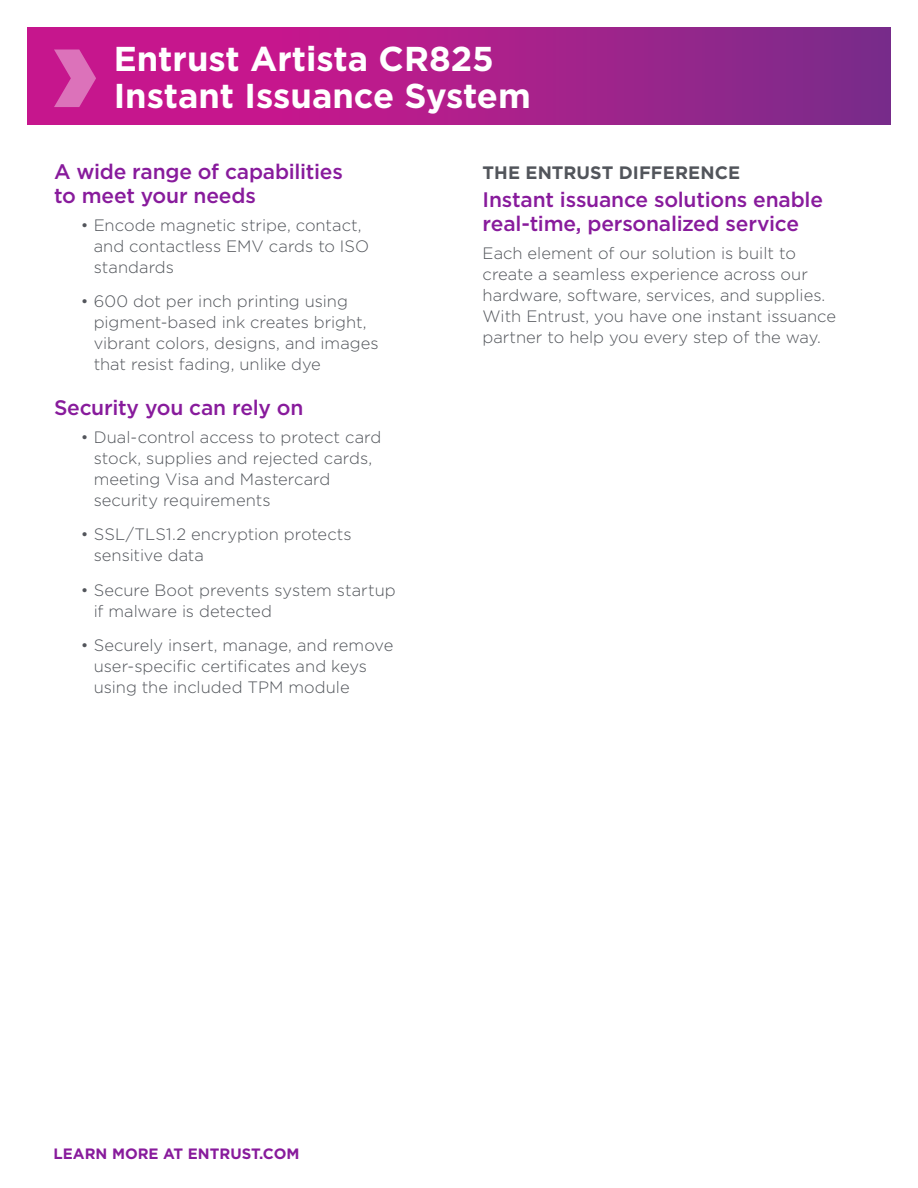
<style>
.page{position:relative;width:918px;height:1188px;background:#fff}
.page>*{position:absolute;margin:0;border:0;box-sizing:border-box;transform-origin:0 0}
.t1{font:700 34.5px/37px "Gotham";color:#fff}
.t2{font:500 21px/24px "Gotham";letter-spacing:-.01em;color:#881b9c}
.t3{font:700 18px "Gotham";letter-spacing:.005em;color:#52555b}
.t4{font:300 16.5px/21px "Gotham";color:#52555b}
.t5{font:700 15px "Gotham";color:#881b9c}
</style>
<div class="page">
<svg style="left:27px;top:27px;width:864px;height:98px;background:#aa1f8b"></svg>
<svg style="left:54px;top:50px;width:42px;height:57px;background:#d34da8"></svg>
<h1 class="t1" style="left:114px;top:40px;width:419px">Entrust Artista CR825<br>Instant Issuance System</h1>
<p class="t2" style="left:54px;top:159px;width:290px">A wide range of capabilities to meet your needs</p>
<p class="t4" style="left:94px;top:214px;width:277px;text-indent:-13px">• Encode magnetic stripe, contact, and contactless EMV cards to ISO standards</p>
<p class="t4" style="left:94px;top:290px;width:287px;text-indent:-13px">• 600 dot per inch printing using pigment-based ink creates bright, vibrant colors, designs, and images that resist fading, unlike dye</p>
<p class="t2" style="left:54px;top:395px;width:251px">Security you can rely on</p>
<p class="t4" style="left:94px;top:426px;width:289px;text-indent:-13px">• Dual-control access to protect card stock, supplies and rejected cards, meeting Visa and Mastercard security requirements</p>
<p class="t4" style="left:94px;top:524px;width:260px;text-indent:-13px">• SSL/TLS1.2 encryption protects sensitive data</p>
<p class="t4" style="left:94px;top:579px;width:303px;text-indent:-13px">• Secure Boot prevents system startup if malware is detected</p>
<p class="t4" style="left:94px;top:635px;width:301px;text-indent:-13px">• Securely insert, manage, and remove user-specific certificates and keys using the included TPM module</p>
<p class="t3" style="left:483px;top:160px;width:259px">THE ENTRUST DIFFERENCE</p>
<p class="t2" style="left:483px;top:188px;width:342px">Instant issuance solutions enable real-time, personalized service</p>
<p class="t4" style="left:483px;top:242px;width:355px">Each element of our solution is built to create a seamless experience across our hardware, software, services, and supplies.<br>With Entrust, you have one instant issuance partner to help you every step of the way.</p>
<p class="t5" style="left:54px;top:1144px;width:247px">LEARN MORE AT ENTRUST.COM</p>
</div>
